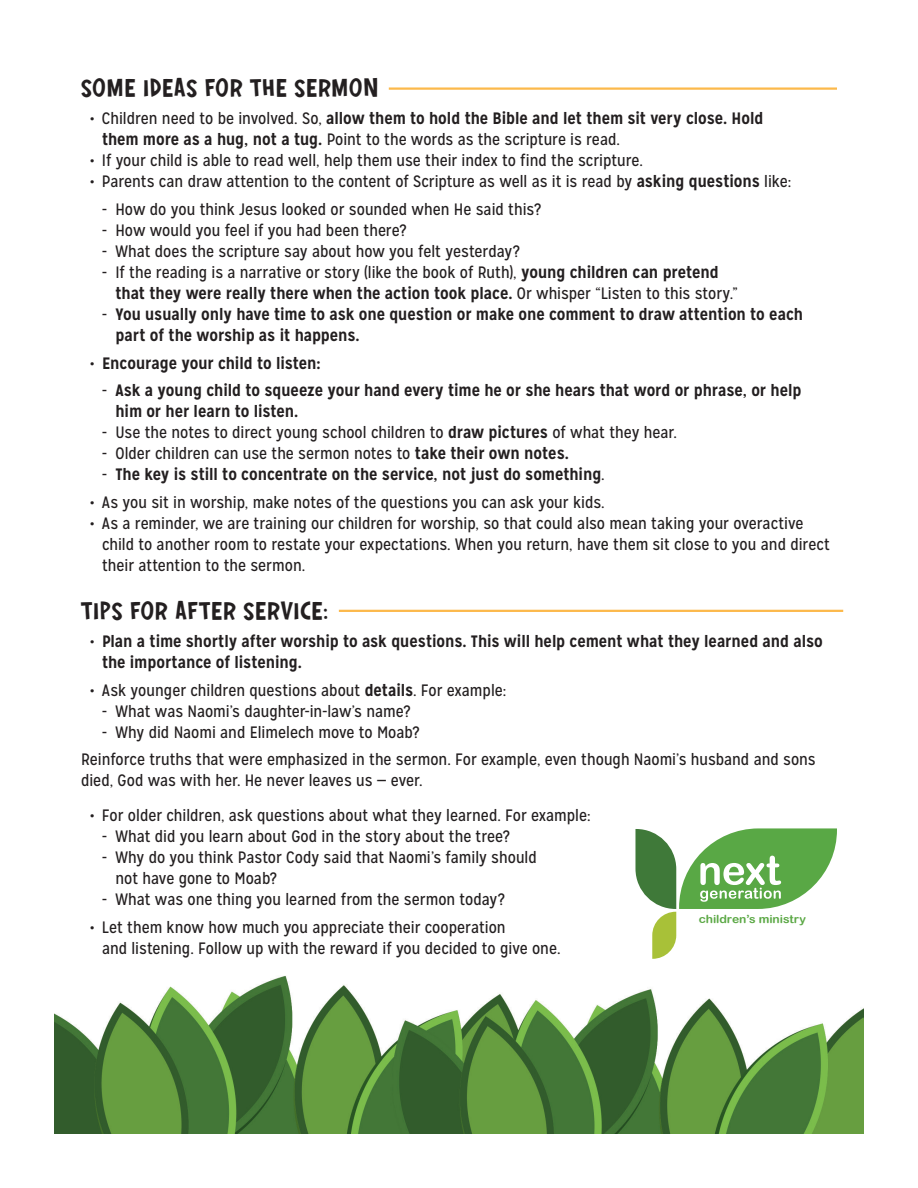
<style>
.page{position:relative;width:918px;height:1188px;background:#fff}
.page>*{position:absolute;margin:0;border:0;box-sizing:border-box;transform-origin:0 0}
.t1{font:700 24px "Squidtoonz";letter-spacing:.035em;color:#231f20}
.t2{font:16.5px/21px "Mission Gothic";color:#231f20}
.t3{font:700 16.5px/21px "Mission Gothic";letter-spacing:-.005em;color:#231f20}
.t4{font:11.25px "Arial Rounded MT Bold";letter-spacing:-.005em;color:#5ba845;scale:1.08 1}
.s1{font-weight:400}
.s2{font-weight:700}
</style>
<div class="page">
<img style="left:54px;top:976px;width:810px;height:158px">
<svg style="left:635px;top:828px;width:202px;height:131px"></svg>
<hr style="left:339px;top:610px;width:504px;height:2px;background:#fcb94b">
<hr style="left:389px;top:87px;width:448px;height:3px;background:#fcb94b">
<p class="t1" style="left:81px;top:72px;width:299px">SOME IDEAS FOR THE SERMON</p>
<p class="t3" style="left:102px;top:108px;width:663px;text-indent:-12px"><span class="s1">• Children need to be involved. So,</span> allow them to hold the Bible and let them sit very close. Hold them more as a hug, not a tug. <span class="s1">Point to the words as the scripture is read.</span></p>
<p class="t2" style="left:90px;top:150px;width:554px">• If your child is able to read well, help them use their index to find the scripture.</p>
<p class="t2" style="left:90px;top:171px;width:703px">• Parents can draw attention to the content of Scripture as well as it is read by <span class="s2">asking questions</span> like:</p>
<p class="t2" style="left:102px;top:199px;width:441px">- How do you think Jesus looked or sounded when He said this?</p>
<p class="t2" style="left:102px;top:220px;width:306px">- How would you feel if you had been there?</p>
<p class="t2" style="left:102px;top:241px;width:419px">- What does the scripture say about how you felt yesterday?</p>
<p class="t2" style="left:116px;top:262px;width:624px;text-indent:-13px">- If the reading is a narrative or story (like the book of Ruth), <span class="s2">young children can pretend that they were really there when the action took place.</span> Or whisper “Listen to this story.”</p>
<p class="t3" style="left:116px;top:304px;width:689px;text-indent:-13px"><span class="s1">-</span> You usually only have time to ask one question or make one comment to draw attention to each part of the worship as it happens.</p>
<p class="t3" style="left:90px;top:352px;width:232px"><span class="s1">•</span> Encourage your child to listen:</p>
<p class="t3" style="left:116px;top:380px;width:687px;text-indent:-13px"><span class="s1">-</span> Ask a young child to squeeze your hand every time he or she hears that word or phrase, or help him or her learn to listen.</p>
<p class="t2" style="left:102px;top:422px;width:576px">- Use the notes to direct young school children to <span class="s2">draw pictures</span> of what they hear.</p>
<p class="t2" style="left:102px;top:443px;width:468px">- Older children can use the sermon notes to <span class="s2">take their own notes.</span></p>
<p class="t3" style="left:102px;top:464px;width:504px"><span class="s1">-</span> The key is still to concentrate on the service, not just do something<span class="s1">.</span></p>
<p class="t2" style="left:90px;top:492px;width:516px">• As you sit in worship, make notes of the questions you can ask your kids.</p>
<p class="t2" style="left:102px;top:513px;width:730px;text-indent:-12px">• As a reminder, we are training our children for worship, so that could also mean taking your overactive child to another room to restate your expectations. When you return, have them sit close to you and direct their attention to the sermon.</p>
<p class="t1" style="left:81px;top:595px;width:248px">TIPS FOR AFTER SERVICE:</p>
<p class="t3" style="left:102px;top:631px;width:722px;text-indent:-12px"><span class="s1">•</span> Plan a time shortly after worship to ask questions. This will help cement what they learned and also the importance of listening.</p>
<p class="t2" style="left:90px;top:680px;width:418px">• Ask younger children questions about <span class="s2">details</span>. For example:</p>
<p class="t2" style="left:102px;top:701px;width:310px">- What was Naomi’s daughter-in-law’s name?</p>
<p class="t2" style="left:102px;top:722px;width:319px">- Why did Naomi and Elimelech move to Moab?</p>
<p class="t2" style="left:81px;top:749px;width:736px">Reinforce truths that were emphasized in the sermon. For example, even though Naomi’s husband and sons died, God was with her. He never leaves us — ever.</p>
<p class="t2" style="left:90px;top:805px;width:502px">• For older children, ask questions about what they learned. For example:</p>
<p class="t2" style="left:102px;top:826px;width:409px">- What did you learn about God in the story about the tree?</p>
<p class="t2" style="left:116px;top:847px;width:423px;text-indent:-13px">- Why do you think Pastor Cody said that Naomi’s family should not have gone to Moab?</p>
<p class="t2" style="left:102px;top:889px;width:404px">- What was one thing you learned from the sermon today?</p>
<p class="t2" style="left:102px;top:917px;width:460px;text-indent:-12px">• Let them know how much you appreciate their cooperation<br>and listening. Follow up with the reward if you decided to give one.</p>
<p class="t4" style="left:699px;top:913px;width:101px">children’s ministry</p>
</div>
